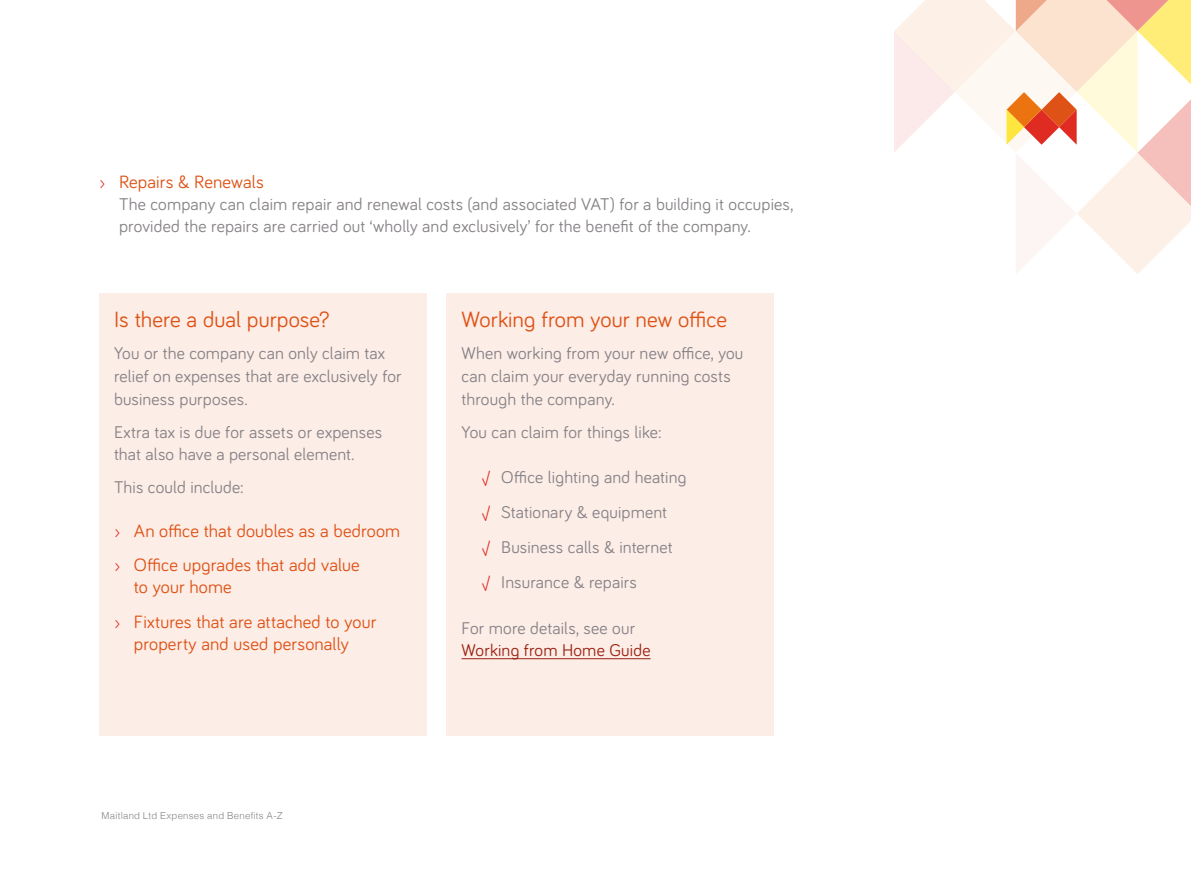
<style>
.page{position:relative;width:1191px;height:893px;background:#fff}
.page>*{position:absolute;margin:0;border:0;box-sizing:border-box;transform-origin:0 0}
.t1{font:22.75px "Bariol";color:#de5215}
.t2{font:18.38px/34.3px "Bariol";letter-spacing:.01em;color:#de5215}
.t3{font:17.5px/22.8px "Bariol";letter-spacing:.01em;color:#868286}
.t4{font:17.5px "Bariol";letter-spacing:.01em;color:#9a2212}
.t5{font:300 9.62px "Helvetica";letter-spacing:.025em;color:#868286}
.s1{color:#df2b21}
</style>
<div class="page">
<svg style="left:894px;top:0;width:297px;height:274px"></svg>
<div style="left:99px;top:294px;width:328px;height:442px;background:#fdede7"></div>
<div style="left:446px;top:294px;width:328px;height:442px;background:#fdede7"></div>
<hr style="left:461px;top:658px;width:189px;height:1px;background:#9a2212">
<p class="t2" style="left:99px;top:164px;width:166px"><span class="s1">›</span> Repairs &amp; Renewals</p>
<p class="t3" style="left:119px;top:192px;width:675px;line-height:21.9px">The company can claim repair and renewal costs (and associated VAT) for a building it occupies, provided the repairs are carried out ‘wholly and exclusively’ for the benefit of the company.</p>
<h1 class="t1" style="left:114px;top:304px;width:217px">Is there a dual purpose?</h1>
<p class="t3" style="left:114px;top:341px;width:289px">You or the company can only claim tax relief on expenses that are exclusively for business purposes.</p>
<p class="t3" style="left:114px;top:419px;width:270px">Extra tax is due for assets or expenses that also have a personal element.</p>
<p class="t3" style="left:114px;top:475px;width:131px">This could include:</p>
<p class="t2" style="left:114px;top:513px;width:288px"><span class="s1">›</span> An office that doubles as a bedroom <span class="s1">›</span> Office upgrades that add value</p>
<p class="t2" style="left:114px;top:569px;width:264px;text-indent:20px">to your home<br><span class="s1">›</span> Fixtures that are attached to your</p>
<p class="t2" style="left:134px;top:625px;width:216px">property and used personally</p>
<h1 class="t1" style="left:461px;top:304px;width:267px">Working from your new office</h1>
<p class="t3" style="left:461px;top:341px;width:283px">When working from your new office, you can claim your everyday running costs through the company.</p>
<p class="t3" style="left:461px;top:419px;width:201px">You can claim for things like:</p>
<p class="t3" style="left:481px;top:458px;width:207px;line-height:35.2px"><span class="s1">√</span> Office lighting and heating <span class="s1">√</span> Stationary &amp; equipment<br><span class="s1">√</span> Business calls &amp; internet <span class="s1">√</span> Insurance &amp; repairs</p>
<p class="t3" style="left:461px;top:616px;width:175px">For more details, see our</p>
<p class="t4" style="left:461px;top:639px;width:190px">Working from Home Guide</p>
<p class="t5" style="left:101px;top:807px;width:183px">Maitland Ltd Expenses and Benefits A-Z</p>
</div>
